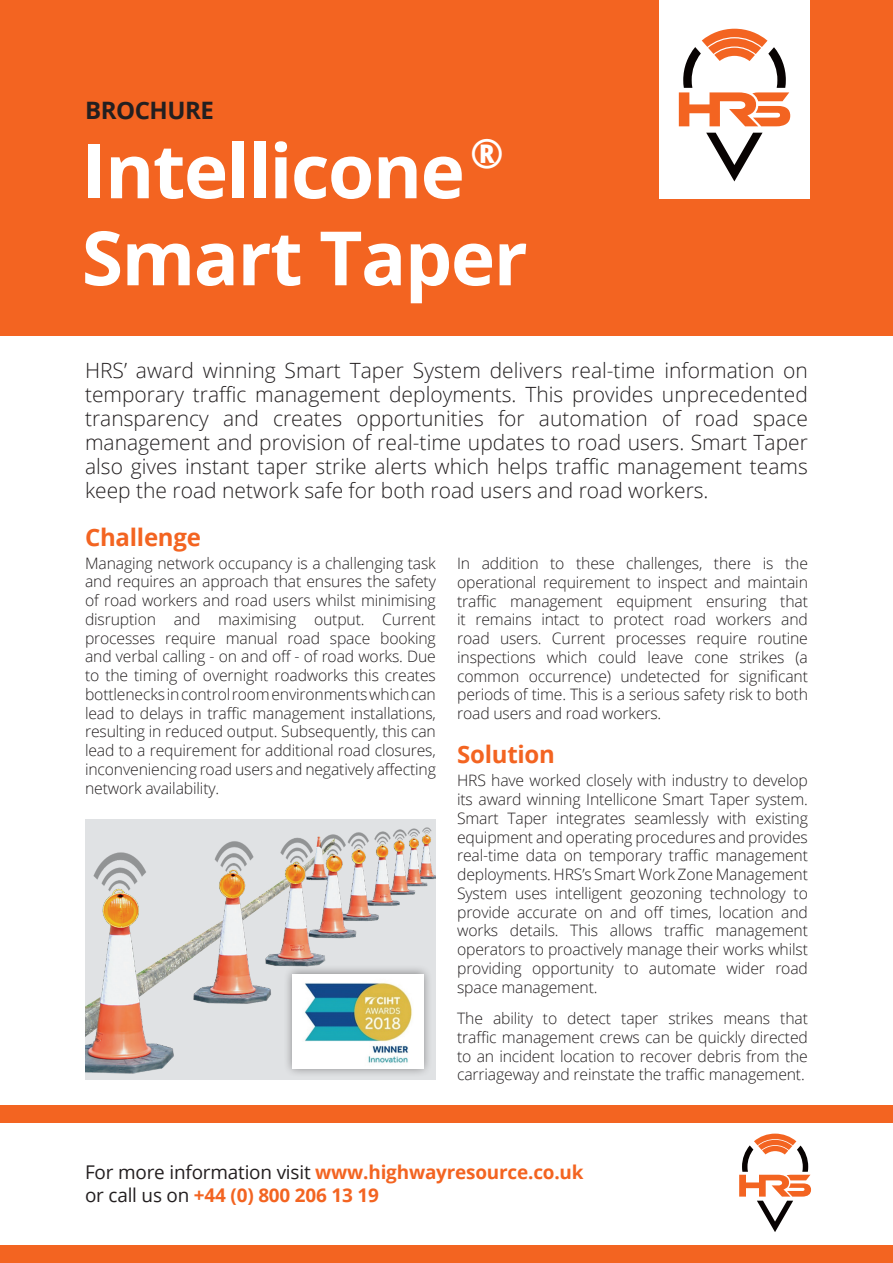
<style>
.page{position:relative;width:893px;height:1263px;background:#fff}
.page>*{position:absolute;margin:0;border:0;box-sizing:border-box;transform-origin:0 0}
.t1{font:700 75px/87px "Open Sans";letter-spacing:-.02em;color:#fff}
.t2{font:700 40.5px "Open Sans";color:#fff}
.t3{font:700 24px "Open Sans";letter-spacing:-.01em;color:#f36421}
.t4{font:700 24px "Open Sans";letter-spacing:-.02em;color:#231f20}
.t5{font:300 21px/24px "Open Sans";color:#231f20;text-align:justify}
.t6{font:700 18.9px "Open Sans";letter-spacing:-.01em;color:#f36421}
.t7{font:300 15.75px/18.8px "Open Sans";letter-spacing:-.01em;color:#231f20;text-align:justify}
.s1{font-weight:400;color:#231f20}
</style>
<div class="page">
<div style="left:0;top:0;width:893px;height:336px;background:#f36421"></div>
<div style="left:659px;top:0;width:151px;height:199px;background:#fff"></div>
<img style="left:85px;top:819px;width:351px;height:261px">
<div style="left:283px;top:965px;width:149px;height:113px;background:#231f20;opacity:.5"></div>
<img style="left:293px;top:974px;width:130px;height:94px">
<div style="left:0;top:1246px;width:893px;height:17px;background:#f36421"></div>
<div style="left:0;top:1106px;width:893px;height:17px;background:#f36421"></div>
<svg style="left:739px;top:1133px;width:72px;height:99px"></svg>
<svg style="left:706px;top:133px;width:56px;height:48px"></svg>
<svg style="left:679px;top:29px;width:111px;height:97px"></svg>
<p class="t4" style="left:85px;top:94px;width:130px">BROCHURE</p>
<p class="t2" style="left:470px;top:125px;width:35px">®</p>
<p class="t1" style="left:82px;top:126px;width:447px">Intellicone<br>Smart Taper</p>
<p class="t5" style="left:85px;top:357px;width:724px">HRS’ award winning Smart Taper System delivers real-time information on temporary traffic management deployments. This provides unprecedented transparency and creates opportunities for automation of road space management and provision of real-time updates to road users. Smart Taper also gives instant taper strike alerts which helps traffic management teams keep the road network safe for both road users and road workers.</p>
<p class="t3" style="left:85px;top:520px;width:117px">Challenge</p>
<p class="t7" style="left:85px;top:553px;width:352px">Managing network occupancy is a challenging task and requires an approach that ensures the safety of road workers and road users whilst minimising disruption and maximising output. Current processes require manual road space booking and verbal calling - on and off - of road works. Due to the timing of overnight roadworks this creates bottlenecks in control room environments which can lead to delays in traffic management installations, resulting in reduced output. Subsequently, this can lead to a requirement for additional road closures, inconveniencing road users and negatively affecting network availability.</p>
<p class="t7" style="left:457px;top:554px;width:352px">In addition to these challenges, there is the operational requirement to inspect and maintain traffic management equipment ensuring that it remains intact to protect road workers and road users. Current processes require routine inspections which could leave cone strikes (a common occurrence) undetected for significant periods of time. This is a serious safety risk to both road users and road workers.</p>
<p class="t3" style="left:457px;top:738px;width:99px">Solution</p>
<p class="t7" style="left:457px;top:771px;width:352px">HRS have worked closely with industry to develop its award winning Intellicone Smart Taper system.<br>Smart Taper integrates seamlessly with existing equipment and operating procedures and provides real-time data on temporary traffic management deployments. HRS’s Smart Work Zone Management System uses intelligent geozoning technology to provide accurate on and off times, location and works details. This allows traffic management operators to proactively manage their works whilst providing opportunity to automate wider road space management.</p>
<p class="t7" style="left:457px;top:1008px;width:352px">The ability to detect taper strikes means that traffic management crews can be quickly directed to an incident location to recover debris from the carriageway and reinstate the traffic management.</p>
<p class="t6" style="left:85px;top:1158px;width:500px"><span class="s1">For more information visit</span> www.highwayresource.co.uk</p>
<p class="t6" style="left:85px;top:1182px;width:295px"><span class="s1">or call us on</span> +44 (0) 800 206 13 19</p>
</div>
